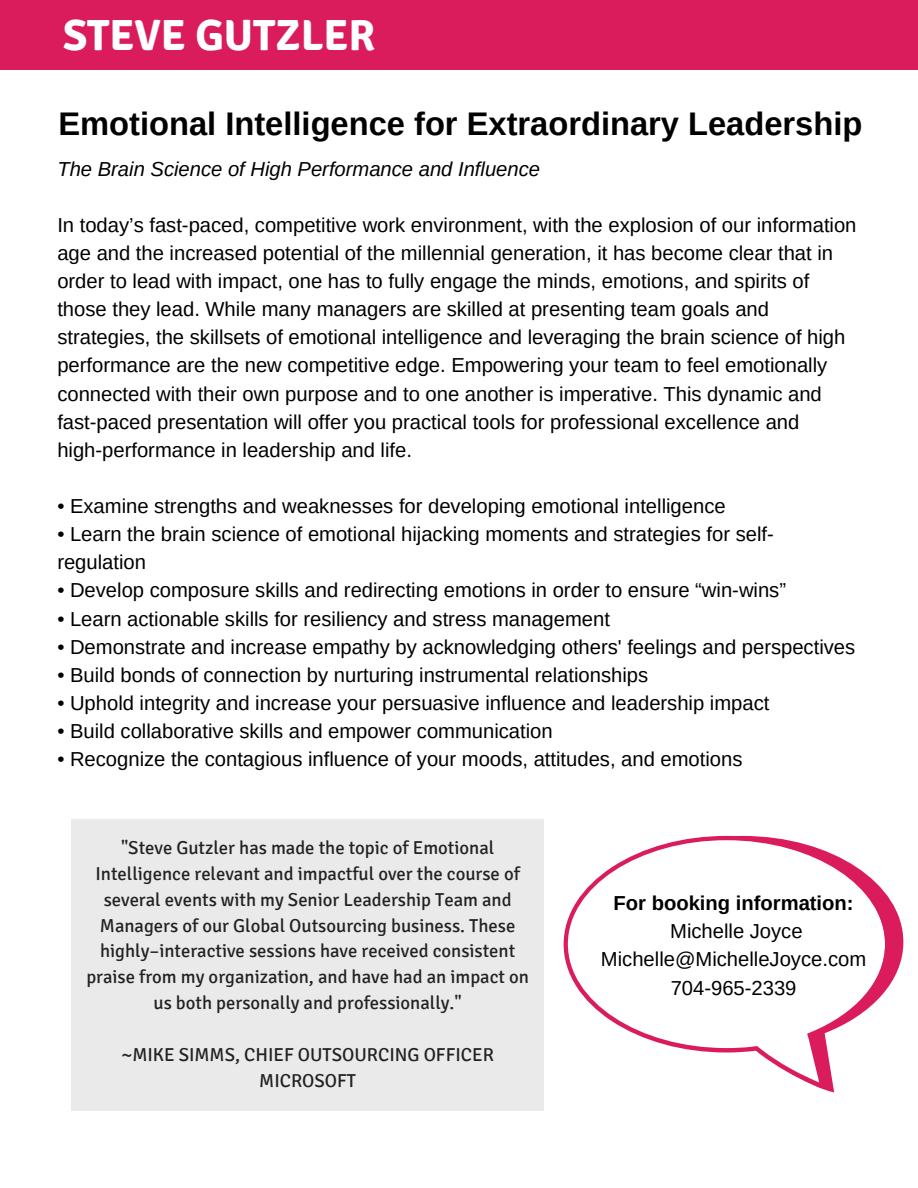
<style>
.page{position:relative;width:918px;height:1188px;background:#fff}
.page>*{position:absolute;margin:0;border:0;box-sizing:border-box;transform-origin:0 0}
.t1{font:700 43.65px "Signika";color:#fff}
.t2{font:700 32.7px "Arimo";color:#000}
.t3{font:20.25px/28.2px "Arimo";color:#000}
.t4{font:italic 20.25px "Arimo";color:#000}
.t5{font:700 20.25px "Arimo";color:#000}
.t6{font:18.75px/25.8px "Signika";color:#222;text-align:center}
</style>
<div class="page">
<svg style="left:820px;top:898px;width:83px;height:194px"></svg>
<svg style="left:564px;top:836px;width:325px;height:252px"></svg>
<div style="left:71px;top:819px;width:472px;height:291px;background:#eaeaea"></div>
<div style="left:0;top:0;width:918px;height:70px;background:#da1c5c"></div>
<h1 class="t1" style="left:63px;top:8px;width:314px">STEVE GUTZLER</h1>
<h2 class="t2" style="left:58px;top:105px;width:805px">Emotional Intelligence for Extraordinary Leadership</h2>
<p class="t4" style="left:57px;top:157px;width:484px">The Brain Science of High Performance and Influence</p>
<p class="t3" style="left:57px;top:211px;width:801px">In today’s fast-paced, competitive work environment, with the explosion of our information age and the increased potential of the millennial generation, it has become clear that in order to lead with impact, one has to fully engage the minds, emotions, and spirits of those they lead. While many managers are skilled at presenting team goals and strategies, the skillsets of emotional intelligence and leveraging the brain science of high performance are the new competitive edge. Empowering your team to feel emotionally connected with their own purpose and to one another is imperative. This dynamic and fast-paced presentation will offer you practical tools for professional excellence and high-performance in leadership and life.</p>
<p class="t3" style="left:57px;top:492px;width:670px">• Examine strengths and weaknesses for developing emotional intelligence</p>
<p class="t3" style="left:57px;top:520px;width:718px">• Learn the brain science of emotional hijacking moments and strategies for self&shy;regulation</p>
<p class="t3" style="left:57px;top:576px;width:730px">• Develop composure skills and redirecting emotions in order to ensure “win-wins”</p>
<p class="t3" style="left:57px;top:604px;width:554px">• Learn actionable skills for resiliency and stress management</p>
<p class="t3" style="left:57px;top:632px;width:799px">• Demonstrate and increase empathy by acknowledging others' feelings and perspectives</p>
<p class="t3" style="left:57px;top:661px;width:592px">• Build bonds of connection by nurturing instrumental relationships</p>
<p class="t3" style="left:57px;top:689px;width:714px">• Uphold integrity and increase your persuasive influence and leadership impact</p>
<p class="t3" style="left:57px;top:717px;width:497px">• Build collaborative skills and empower communication</p>
<p class="t3" style="left:57px;top:745px;width:687px">• Recognize the contagious influence of your moods, attitudes, and emotions</p>
<p class="t6" style="left:86px;top:835px;width:444px">"Steve Gutzler has made the topic of Emotional Intelligence relevant and impactful over the course of several events with my Senior Leadership Team and Managers of our Global Outsourcing business. These highly–interactive sessions have received consistent praise from my organization, and have had an impact on us both personally and professionally."</p>
<p class="t6" style="left:121px;top:1042px;width:374px">~MIKE SIMMS, CHIEF OUTSOURCING OFFICER<br>MICROSOFT</p>
<p class="t5" style="left:614px;top:892px;width:242px">For booking information:</p>
<p class="t3" style="left:601px;top:917px;width:267px;text-align:center">Michelle Joyce<br>Michelle@MichelleJoyce.com<br>704-965-2339</p>
</div>
